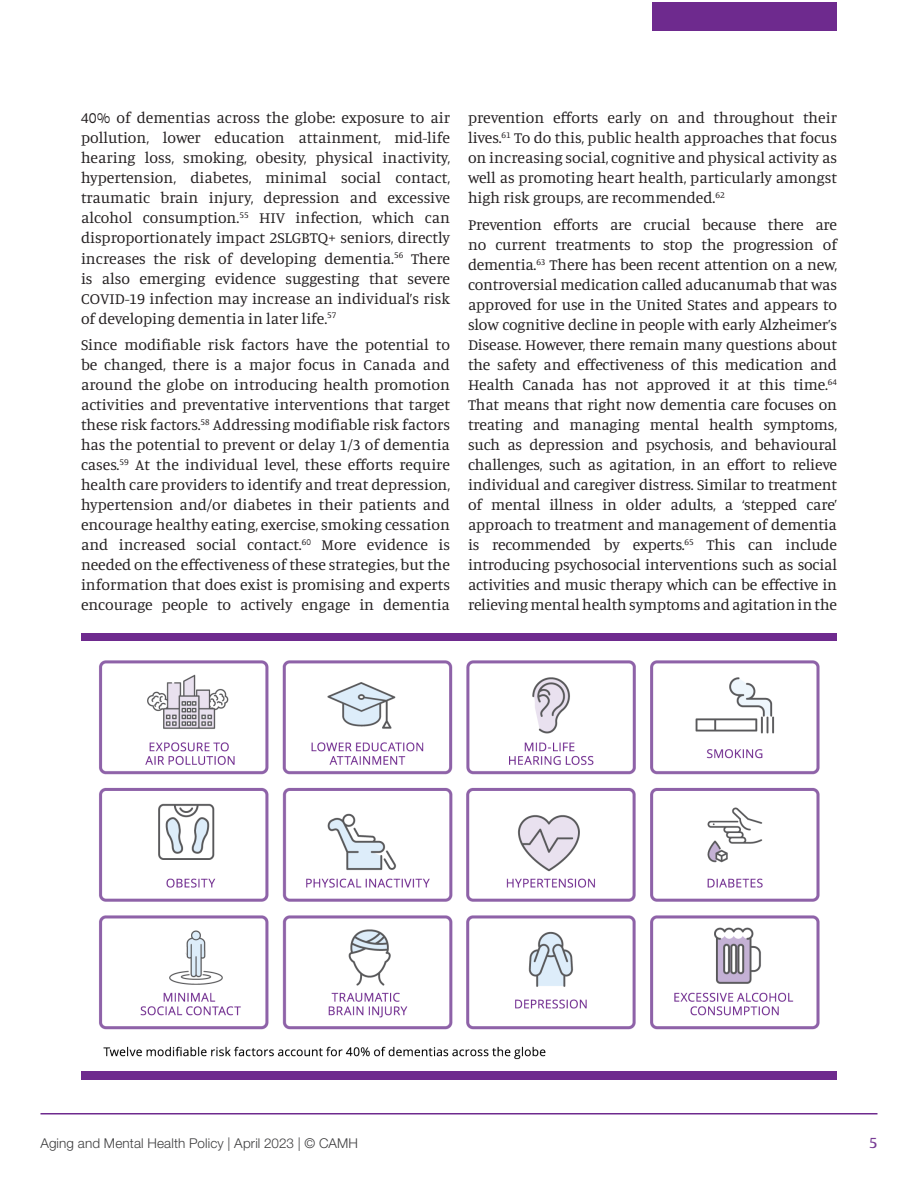
<style>
.page{position:relative;width:918px;height:1188px;background:#fff}
.page>*{position:absolute;margin:0;border:0;box-sizing:border-box;transform-origin:0 0}
.t1{font:500 16.5px "Manuale";color:#783c95}
.body_-_serif{font:15.75px/20px "Manuale";color:#231f20;text-align:justify}
.t2{font:300 13.5px "Helvetica Neue LT Std";letter-spacing:.01em;color:#3e3e3f}
</style>
<div class="page">
<div style="left:81px;top:1071px;width:756px;height:9px;background:#6e2a8e"></div>
<div style="left:81px;top:633px;width:756px;height:9px;background:#6e2a8e"></div>
<img style="left:81px;top:641px;width:756px;height:419px">
<hr style="left:40px;top:1113px;width:838px;height:1px;background:#6e2a8e">
<div style="left:652px;top:2px;width:185px;height:29px;background:#6e2a8e"></div>
<p class="body_-_serif" style="left:81px;top:108px;width:371px">40% of dementias across the globe: exposure to air pollution, lower education attainment, mid-life hearing loss, smoking, obesity, physical inactivity, hypertension, diabetes, minimal social contact, traumatic brain injury, depression and excessive alcohol consumption.<sup>55</sup> HIV infection, which can disproportionately impact 2SLGBTQ+ seniors, directly increases the risk of developing dementia.<sup>56</sup> There is also emerging evidence suggesting that severe COVID-19 infection may increase an individual’s risk of developing dementia in later life.<sup>57</sup></p>
<p class="body_-_serif" style="left:81px;top:334px;width:371px">Since modifiable risk factors have the potential to be changed, there is a major focus in Canada and around the globe on introducing health promotion activities and preventative interventions that target these risk factors.<sup>58</sup> Addressing modifiable risk factors has the potential to prevent or delay 1/3 of dementia cases.<sup>59</sup> At the individual level, these efforts require health care providers to identify and treat depression, hypertension and/or diabetes in their patients and encourage healthy eating, exercise, smoking cessation and increased social contact.<sup>60</sup> More evidence is needed on the effectiveness of these strategies, but the information that does exist is promising and experts encourage people to actively engage in dementia</p>
<p class="body_-_serif" style="left:468px;top:108px;width:371px">prevention efforts early on and throughout their lives.<sup>61</sup> To do this, public health approaches that focus on increasing social, cognitive and physical activity as well as promoting heart health, particularly amongst high risk groups, are recommended.<sup>62</sup></p>
<p class="body_-_serif" style="left:468px;top:214px;width:371px">Prevention efforts are crucial because there are no current treatments to stop the progression of dementia.<sup>63</sup> There has been recent attention on a new, controversial medication called aducanumab that was approved for use in the United States and appears to slow cognitive decline in people with early Alzheimer’s Disease. However, there remain many questions about the safety and effectiveness of this medication and Health Canada has not approved it at this time.<sup>64<br></sup>That means that right now dementia care focuses on treating and managing mental health symptoms, such as depression and psychosis, and behavioural challenges, such as agitation, in an effort to relieve individual and caregiver distress. Similar to treatment of mental illness in older adults, a ‘stepped care’ approach to treatment and management of dementia is recommended by experts.<sup>65</sup> This can include introducing psychosocial interventions such as social activities and music therapy which can be effective in relieving mental health symptoms and agitation in the</p>
<p class="t2" style="left:40px;top:1134px;width:319px">Aging and Mental Health Policy | April 2023 | © CAMH</p>
<p class="t1" style="left:869px;top:1131px;width:10px">5</p>
</div>
